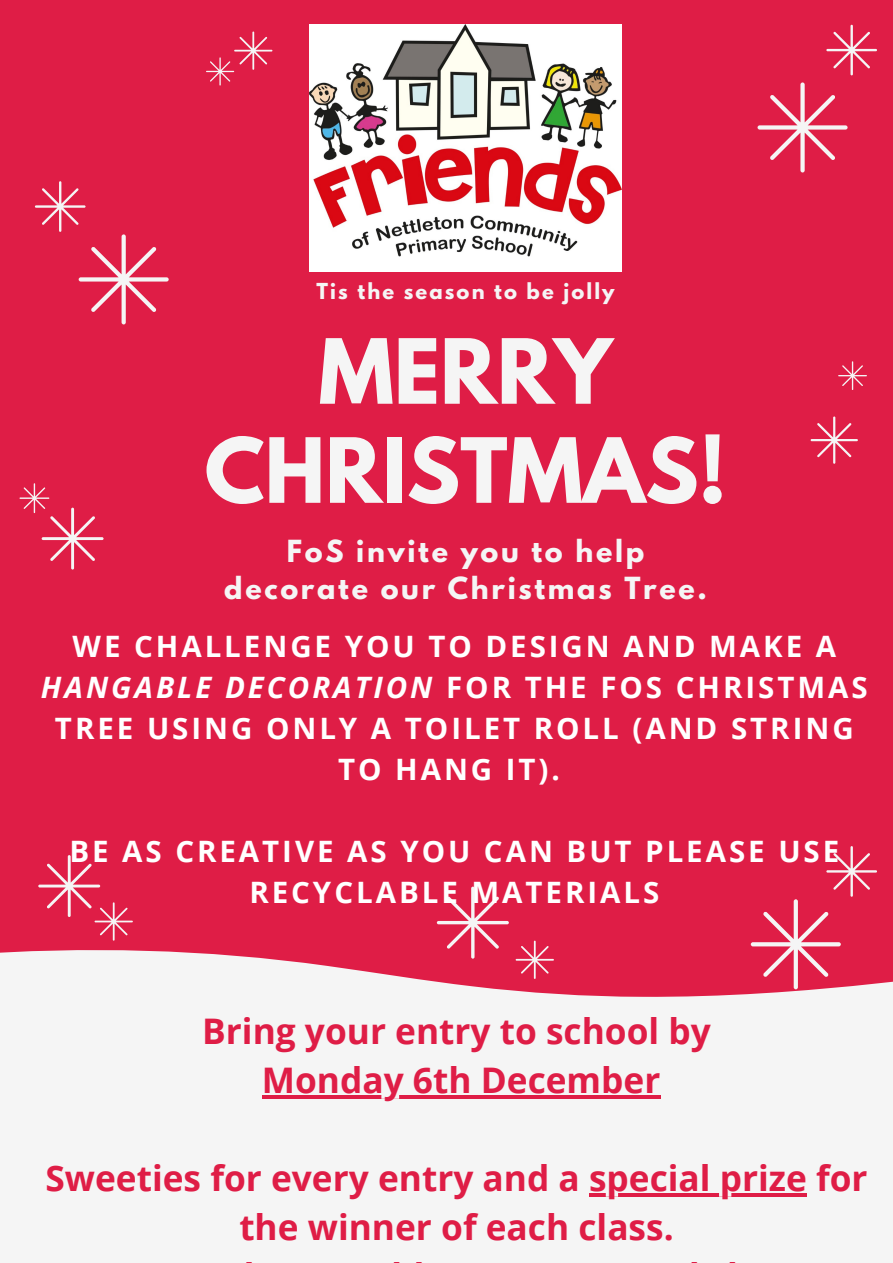
<style>
.page{position:relative;width:893px;height:1263px;background:#df1d46}
.page>*{position:absolute;margin:0;border:0;box-sizing:border-box;transform-origin:0 0}
.t1{font:700 79.5px/99.1px "League Spartan";color:#f5f5f5;text-align:center}
.t2{font:700 35.25px/49px "Open Sans";color:#df1d46;text-align:center}
.t3{font:700 29.47px/41.1px "Open Sans";letter-spacing:.1em;color:#fff;text-align:center}
.t4{font:700 27px/37.7px "League Spartan";letter-spacing:.1em;color:#f5f5f5;text-align:center}
.t5{font:700 19.5px "League Spartan";letter-spacing:.11em;color:#f5f5f5}
.s1{font-style:italic}
</style>
<div class="page">
<svg style="left:0;top:922px;width:893px;height:341px;background:#f2dbe0"></svg>
<svg style="left:757px;top:82px;width:90px;height:90px"></svg>
<svg style="left:751px;top:846px;width:126px;height:143px"></svg>
<svg style="left:35px;top:181px;width:134px;height:143px"></svg>
<svg style="left:826px;top:25px;width:51px;height:50px"></svg>
<svg style="left:38px;top:855px;width:95px;height:86px"></svg>
<svg style="left:810px;top:416px;width:48px;height:48px"></svg>
<svg style="left:206px;top:32px;width:66px;height:54px"></svg>
<svg style="left:437px;top:886px;width:72px;height:73px"></svg>
<svg style="left:515px;top:941px;width:39px;height:38px"></svg>
<svg style="left:838px;top:361px;width:29px;height:29px"></svg>
<svg style="left:20px;top:483px;width:84px;height:86px"></svg>
<img style="left:310px;top:25px;width:311px;height:247px">
<hr style="left:262px;top:1095px;width:398px;height:3px;background:#df1d46">
<hr style="left:589px;top:1193px;width:218px;height:3px;background:#df1d46">
<p class="t5" style="left:316px;top:281px;width:300px">Tis the season to be jolly</p>
<p class="t1" style="left:205px;top:332px;width:523px">MERRY<br>CHRISTMAS!</p>
<p class="t4" style="left:224px;top:535px;width:484px">FoS invite you to help decorate our Christmas Tree.</p>
<p class="t3" style="left:41px;top:625px;width:828px">WE CHALLENGE YOU TO DESIGN AND MAKE A<br><span class="s1">HANGABLE DECORATION</span> FOR THE FOS CHRISTMAS<br>TREE USING ONLY A TOILET ROLL (AND STRING<br>TO HANG IT).</p>
<p class="t3" style="left:69px;top:830px;width:771px">BE AS CREATIVE AS YOU CAN BUT PLEASE USE<br>RECYCLABLE MATERIALS</p>
<p class="t2" style="left:202px;top:1005px;width:510px">Bring your entry to school by</p>
<p class="t2" style="left:262px;top:1054px;width:400px">Monday 6th December</p>
<p class="t2" style="left:45px;top:1152px;width:823px">Sweeties for every entry and a special prize for the winner of each class.</p>
</div>
